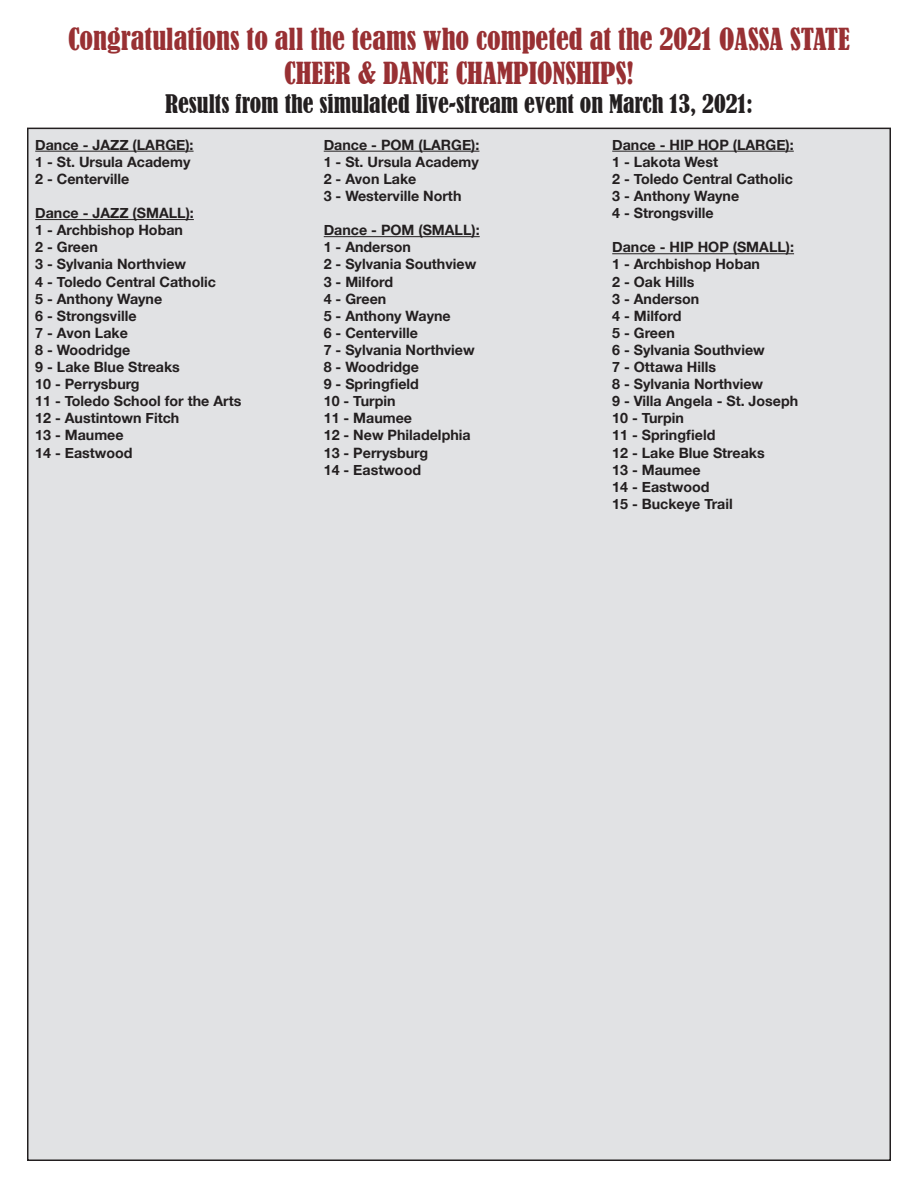
<style>
.page{position:relative;width:918px;height:1188px;background:#fff}
.page>*{position:absolute;margin:0;border:0;box-sizing:border-box;transform-origin:0 0}
.t1{font:condensed 28.5px/34.2px "Bernard";color:#983033;text-align:center}
.t2{font:condensed 24px "Bernard";color:#231f20}
.t3{font:700 14.25px/17.1px "Helvetica Neue";color:#231f20}
</style>
<div class="page">
<div style="left:28px;top:128px;width:862px;height:1032px;background:#e1e2e4"></div>
<hr style="left:35px;top:151px;width:159px;height:1px;background:#231f20">
<hr style="left:35px;top:219px;width:159px;height:1px;background:#231f20">
<hr style="left:324px;top:151px;width:155px;height:1px;background:#231f20">
<hr style="left:324px;top:236px;width:156px;height:1px;background:#231f20">
<hr style="left:612px;top:151px;width:182px;height:1px;background:#231f20">
<hr style="left:612px;top:253px;width:182px;height:1px;background:#231f20">
<h1 class="t1" style="left:68px;top:22px;width:783px">Congratulations to all the teams who competed at the 2021 OASSA STATE<br>CHEER &amp; DANCE CHAMPIONSHIPS!</h1>
<h2 class="t2" style="left:165px;top:90px;width:589px">Results from the simulated live-stream event on March 13, 2021:</h2>
<p class="t3" style="left:35px;top:136px;width:160px">Dance - JAZZ (LARGE):<br>1 - St. Ursula Academy<br>2 - Centerville</p>
<p class="t3" style="left:35px;top:205px;width:208px">Dance - JAZZ (SMALL):<br>1 - Archbishop Hoban<br>2 - Green<br>3 - Sylvania Northview<br>4 - Toledo Central Catholic<br>5 - Anthony Wayne<br>6 - Strongsville<br>7 - Avon Lake<br>8 - Woodridge<br>9 - Lake Blue Streaks<br>10 - Perrysburg<br>11 - Toledo School for the Arts<br>12 - Austintown Fitch<br>13 - Maumee<br>14 - Eastwood</p>
<p class="t3" style="left:324px;top:136px;width:157px">Dance - POM (LARGE):<br>1 - St. Ursula Academy<br>2 - Avon Lake<br>3 - Westerville North</p>
<p class="t3" style="left:324px;top:222px;width:157px">Dance - POM (SMALL):<br>1 - Anderson<br>2 - Sylvania Southview<br>3 - Milford<br>4 - Green<br>5 - Anthony Wayne<br>6 - Centerville<br>7 - Sylvania Northview<br>8 - Woodridge<br>9 - Springfield<br>10 - Turpin<br>11 - Maumee<br>12 - New Philadelphia<br>13 - Perrysburg<br>14 - Eastwood</p>
<p class="t3" style="left:612px;top:136px;width:183px">Dance - HIP HOP (LARGE):<br>1 - Lakota West<br>2 - Toledo Central Catholic<br>3 - Anthony Wayne<br>4 - Strongsville</p>
<p class="t3" style="left:612px;top:239px;width:188px">Dance - HIP HOP (SMALL):<br>1 - Archbishop Hoban<br>2 - Oak Hills<br>3 - Anderson<br>4 - Milford<br>5 - Green<br>6 - Sylvania Southview<br>7 - Ottawa Hills<br>8 - Sylvania Northview<br>9 - Villa Angela - St. Joseph<br>10 - Turpin<br>11 - Springfield<br>12 - Lake Blue Streaks<br>13 - Maumee<br>14 - Eastwood<br>15 - Buckeye Trail</p>
</div>
